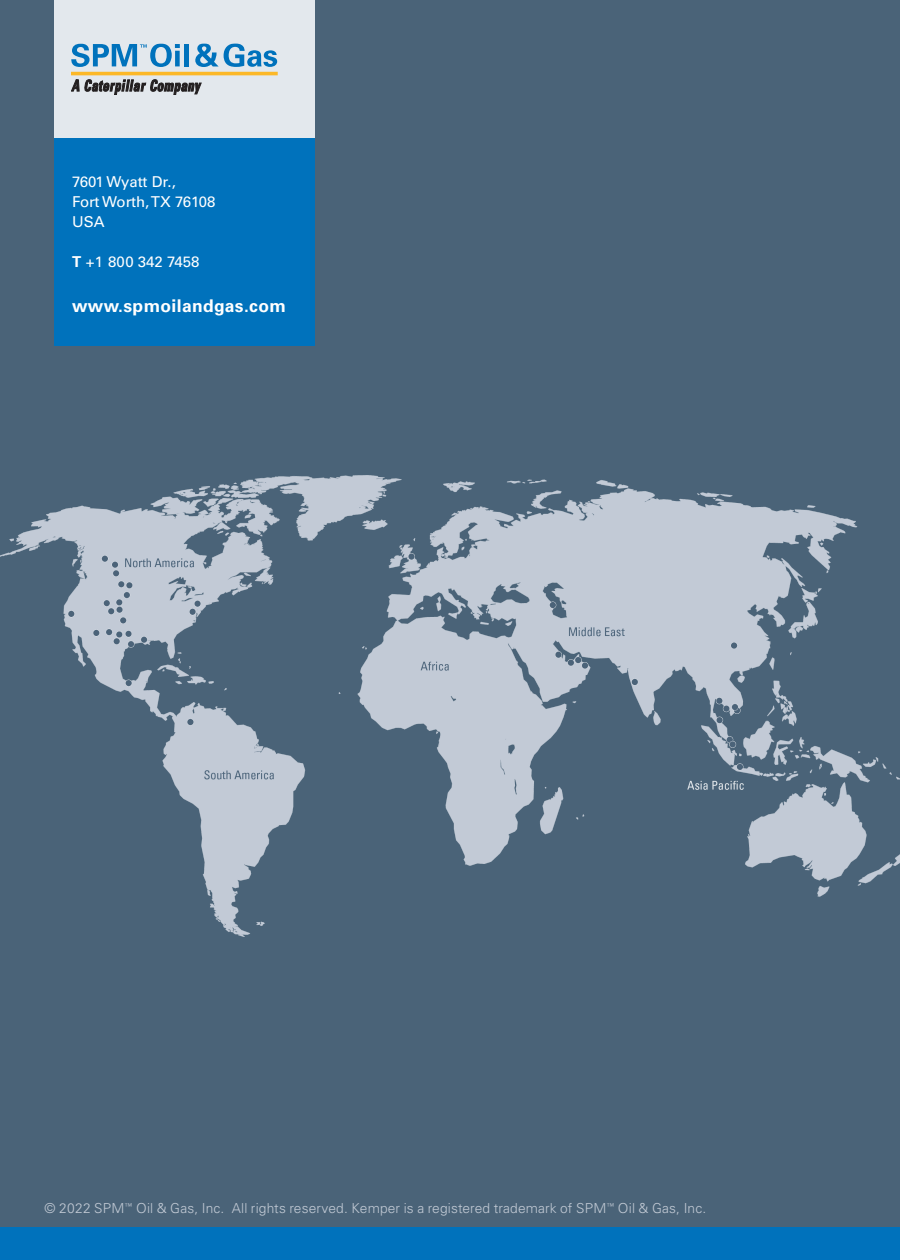
<style>
.page{position:relative;width:900px;height:1260px;background:#4a6378}
.page>*{position:absolute;margin:0;border:0;box-sizing:border-box;transform-origin:0 0}
.Contact_Box_URL{font:700 17.5px "Univers LT Std";letter-spacing:.02em;color:#fff}
.IP_info{font:15px "Univers LT Std";letter-spacing:-.01em;color:#fff}
.Contact_Box_URL-2{font:15px "Univers LT Std";color:#fff}
.Legal_footer_UnivLt{font:300 13.75px "Univers LT Std";letter-spacing:.01em;color:#c1c9d4}
.s1{font-weight:700}
</style>
<div class="page">
<img style="left:0;top:475px;width:900px;height:461px">
<div style="left:54px;top:138px;width:261px;height:208px;background:#0072bc"></div>
<div style="left:54px;top:0;width:260px;height:138px;background:#e3e8ed"></div>
<svg style="left:71px;top:44px;width:109px;height:23px"></svg>
<hr style="left:184px;top:44px;width:4px;height:22px;background:#0072bc">
<svg style="left:195px;top:43px;width:82px;height:24px"></svg>
<svg style="left:71px;top:79px;width:130px;height:16px"></svg>
<div style="left:71px;top:72px;width:206px;height:3px;border:1px solid #fcb828"></div>
<div style="left:0;top:1227px;width:900px;height:33px;background:#0072bc"></div>
<p class="IP_info" style="left:72px;top:173px;width:105px">7601 Wyatt Dr.,</p>
<p class="IP_info" style="left:72px;top:193px;width:145px">Fort Worth, TX 76108</p>
<p class="Contact_Box_URL-2" style="left:72px;top:213px;width:34px">USA</p>
<p class="Contact_Box_URL-2" style="left:72px;top:253px;width:129px"><span class="s1">T</span> +1 800 342 7458</p>
<p class="Contact_Box_URL" style="left:72px;top:296px;width:215px">www.spmoilandgas.com</p>
<p class="Legal_footer_UnivLt" style="left:45px;top:1200px;width:663px">© 2022 SPM<sup>™</sup> Oil &amp; Gas, Inc. All rights reserved. Kemper is a registered trademark of SPM<sup>™</sup> Oil &amp; Gas, Inc.</p>
</div>
